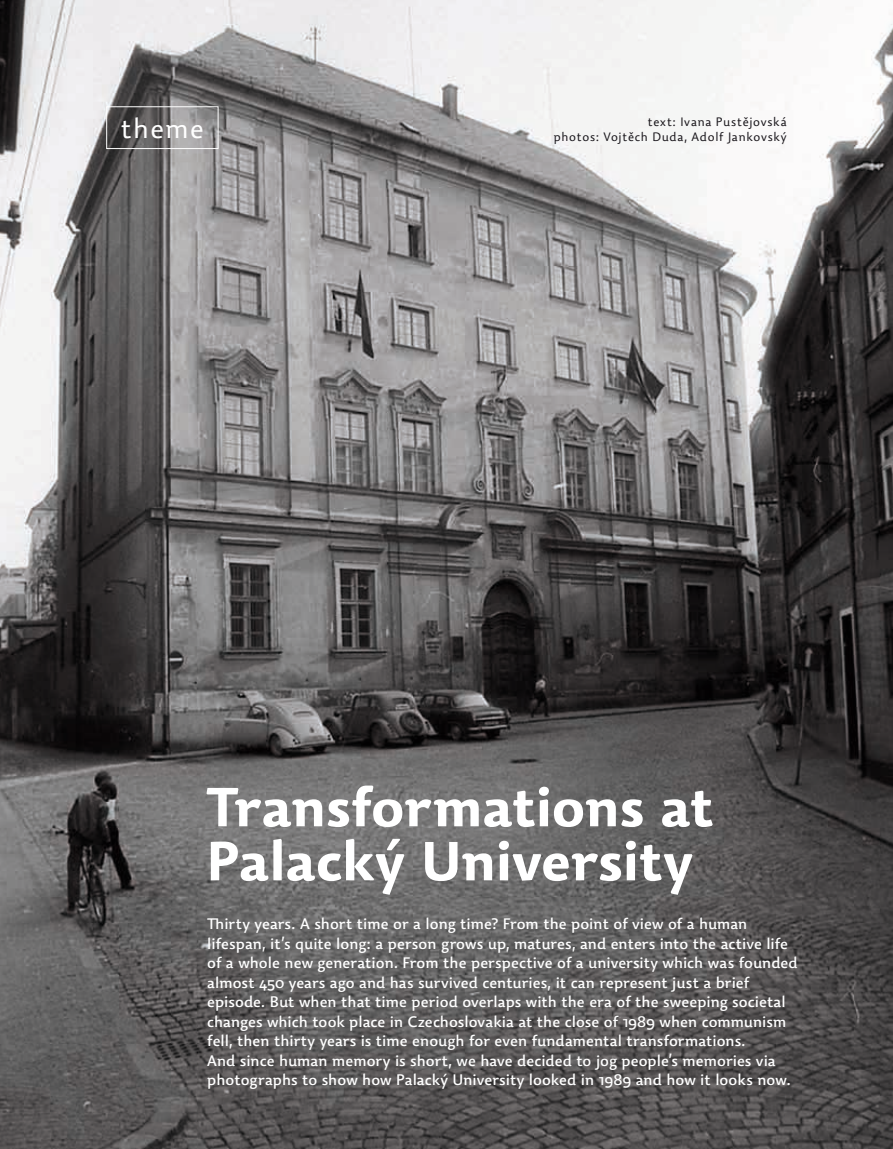
<style>
.page{position:relative;width:893px;height:1149px;background:#fff}
.page>*{position:absolute;margin:0;border:0;box-sizing:border-box;transform-origin:0 0}
.t1{font:700 54px/54px "Dederon SDOT";letter-spacing:-.02em;color:#fff}
.t2{font:300 27px "Dederon SLOT";letter-spacing:.05em;color:#fff}
.t3{font:500 15px/19.5px "Dederon SDOT";color:#fff}
.t4{font:300 12px/15px "Dederon SLOT";letter-spacing:.06em;color:#1a171c;text-align:right}
</style>
<div class="page">
<img style="left:0;top:0;width:893px;height:1148px">
<div style="left:106px;top:106px;width:112px;height:43px;border:1px solid #fff"></div>
<h2 class="t2" style="left:121px;top:111px;width:85px">theme</h2>
<p class="t4" style="left:554px;top:114px;width:234px">text: Ivana Pustějovská<br>photos: Vojtěch Duda, Adolf Jankovský</p>
<h1 class="t1" style="left:206px;top:780px;width:509px">Transformations at<br>Palacký University</h1>
<p class="t3" style="left:207px;top:913px;width:592px">Thirty years. A short time or a long time? From the point of view of a human lifespan, it’s quite long: a person grows up, matures, and enters into the active life of a whole new generation. From the perspective of a university which was founded almost 450 years ago and has survived centuries, it can represent just a brief episode. But when that time period overlaps with the era of the sweeping societal changes which took place in Czechoslovakia at the close of 1989 when communism fell, then thirty years is time enough for even fundamental transformations.<br>And since human memory is short, we have decided to jog people’s memories via photographs to show how Palacký University looked in 1989 and how it looks now.</p>
</div>
